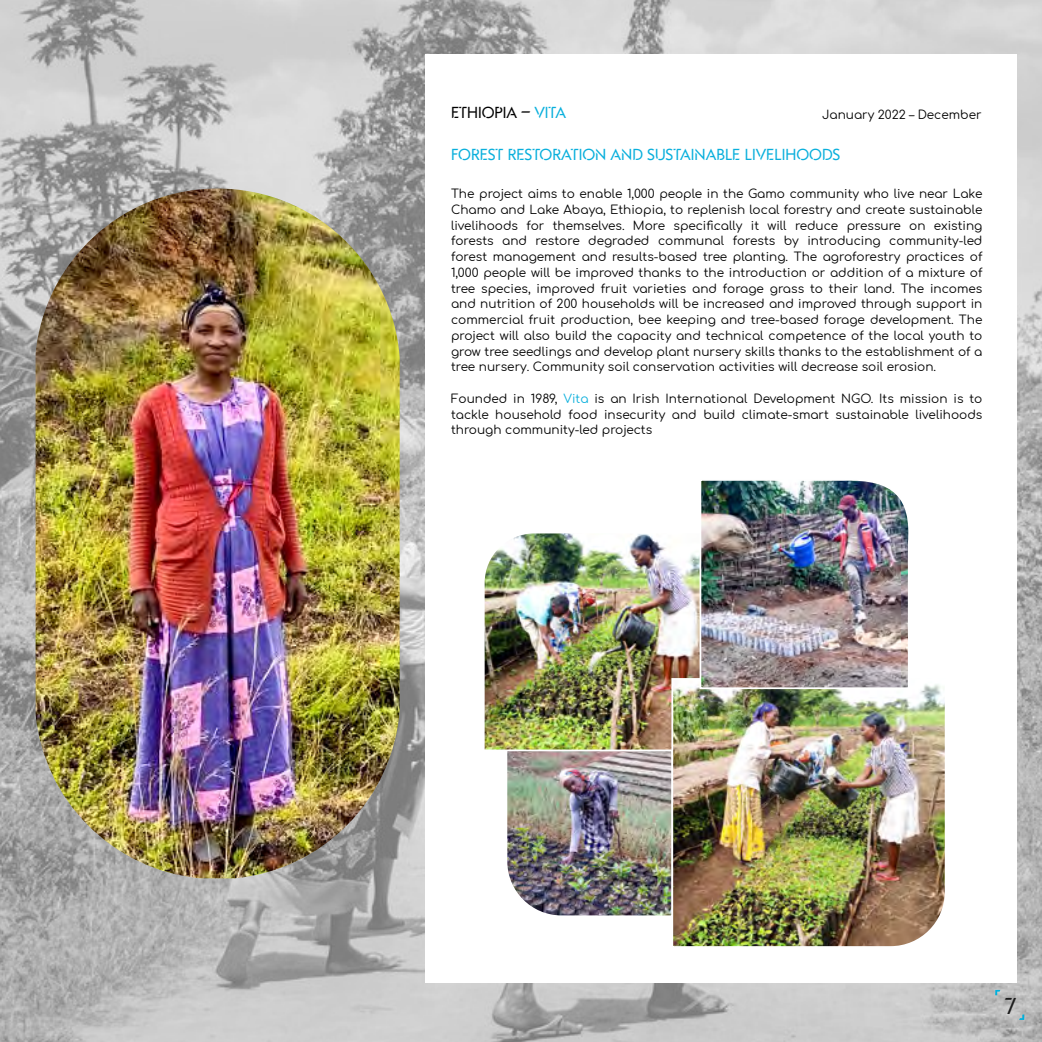
<style>
.page{position:relative;width:1042px;height:1042px;background:#fff}
.page>*{position:absolute;margin:0;border:0;box-sizing:border-box;transform-origin:0 0}
.t1{font:25.2px "Gandur Stencil";color:#1c1c1c}
.t2{font:17.5px "Gandur Stencil";color:#09afdc}
.t3{font:17.5px "Gandur Stencil";color:#000}
.t4{font:12.08px/15.8px "Comfortaa";color:#000;text-align:justify}
.s1{color:#09afdc}
</style>
<div class="page">
<img style="left:0;top:0;width:1042px;height:1042px">
<div style="left:425px;top:54px;width:591px;height:928px;background:#fff"></div>
<img style="left:36px;top:189px;width:364px;height:689px">
<img style="left:505px;top:749px;width:165px;height:167px">
<img style="left:485px;top:533px;width:213px;height:216px">
<img style="left:670px;top:677px;width:275px;height:270px">
<img style="left:698px;top:480px;width:214px;height:210px">
<svg style="left:995px;top:990px;width:5px;height:5px"></svg>
<svg style="left:1019px;top:1014px;width:5px;height:6px"></svg>
<h2 class="t3" style="left:451px;top:102px;width:117px">ETHIOPIA – <span class="s1">Vita</span></h2>
<h2 class="t2" style="left:451px;top:144px;width:391px">FOREST RESTORATION AND SUSTAINABLE LIVELIHOODS</h2>
<p class="t4" style="left:451px;top:184px;width:533px">The project aims to enable 1,000 people in the Gamo community who live near Lake Chamo and Lake Abaya, Ethiopia, to replenish local forestry and create sustainable livelihoods for themselves. More specifically it will reduce pressure on existing forests and restore degraded communal forests by introducing community-led forest management and results-based tree planting. The agroforestry practices of 1,000 people will be improved thanks to the introduction or addition of a mixture of tree species, improved fruit varieties and forage grass to their land. The incomes and nutrition of 200 households will be increased and improved through support in commercial fruit production, bee keeping and tree-based forage development. The project will also build the capacity and technical competence of the local youth to grow tree seedlings and develop plant nursery skills thanks to the establishment of a tree nursery. Community soil conservation activities will decrease soil erosion.</p>
<p class="t4" style="left:451px;top:389px;width:533px">Founded in 1989, <span class="s1">Vita</span> is an Irish International Development NGO. Its mission is to tackle household food insecurity and build climate-smart sustainable livelihoods through community-led projects</p>
<p class="t4" style="left:822px;top:105px;width:161px">January 2022 – December</p>
<h1 class="t1" style="left:1005px;top:992px;width:12px">7</h1>
</div>
